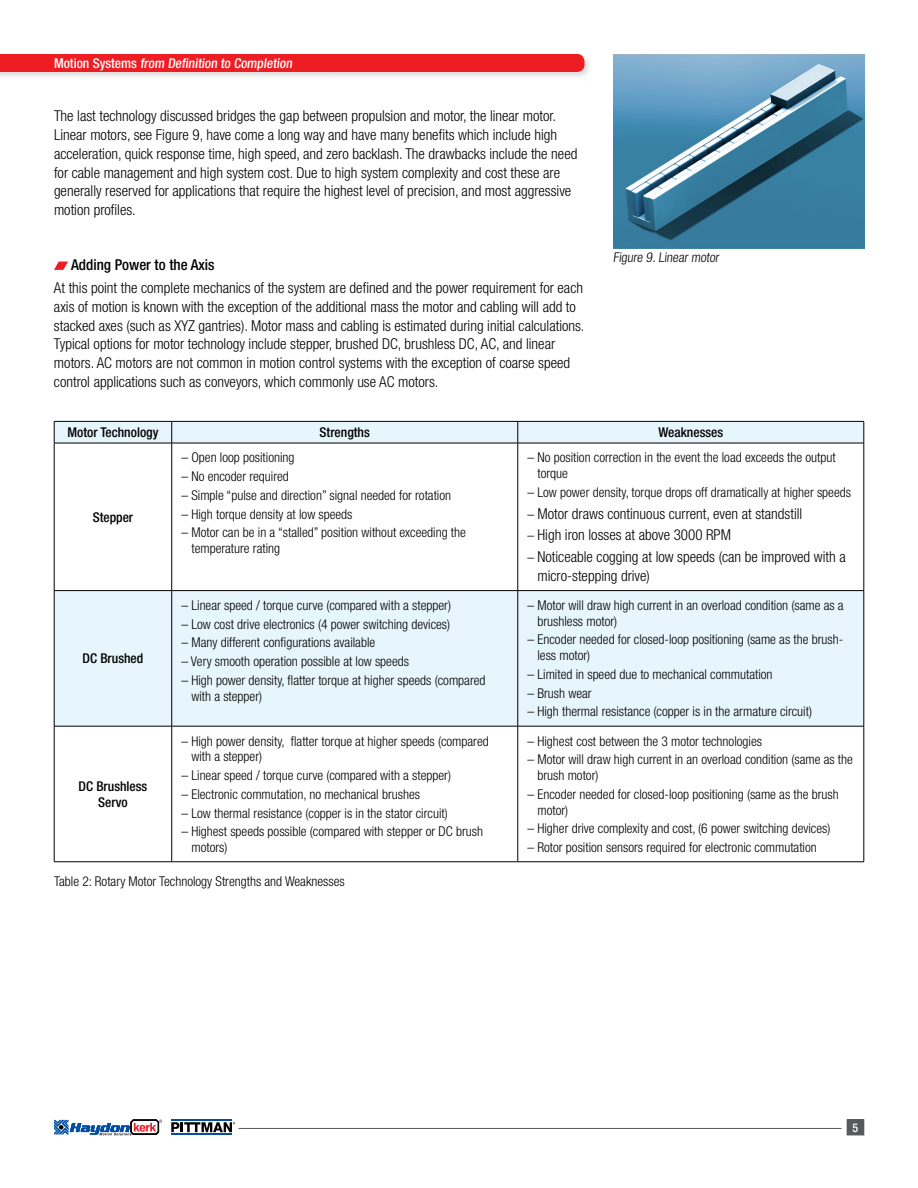
<style>
.page{position:relative;width:918px;height:1188px;background:#fff}
.page>*{position:absolute;margin:0;border:0;box-sizing:border-box;transform-origin:0 0}
.t1{font:300 condensed 15px/18.8px "Helvetica Neue LT Std";color:#000}
.t2{font:500 condensed 15px "Helvetica Neue LT Std";color:#000}
.t3{font:300 condensed 13.5px/15.8px "Helvetica Neue LT Std";color:#000}
.t4{font:500 condensed 13.5px/15.8px "Helvetica Neue LT Std";color:#000;text-align:center}
.t5{font:500 condensed 13.5px "Helvetica Neue LT Std";color:#fff}
.t6{font:500 condensed 12px "Helvetica Neue LT Std";color:#fff}
.s1{font-size:13.5px}
</style>
<div class="page">
<hr style="left:238px;top:1128px;width:604px;height:1px;background:#58595b">
<svg style="left:54px;top:1120px;width:108px;height:15px"></svg>
<svg style="left:171px;top:1122px;width:64px;height:10px"></svg>
<hr style="left:171px;top:1133px;width:61px;height:2px;background:#034ea2">
<hr style="left:171px;top:1120px;width:61px;height:1px;background:#034ea2">
<div style="left:0;top:53px;width:592px;height:27px;background:#000;opacity:.14"></div>
<div style="left:0;top:54px;width:585px;height:18px;background:#ed1d24"></div>
<div style="left:847px;top:1120px;width:17px;height:15px;background:#58595b"></div>
<svg style="left:54px;top:262px;width:14px;height:8px"></svg>
<img style="left:613px;top:54px;width:251px;height:194px">
<div style="left:55px;top:591px;width:809px;height:135px;background:#e7f6fd"></div>
<svg style="left:54px;top:421px;width:811px;height:22px"></svg>
<hr style="left:54px;top:443px;width:118px;height:1px;background:#000">
<hr style="left:54px;top:443px;width:1px;height:147px;background:#000">
<hr style="left:172px;top:443px;width:346px;height:1px;background:#000">
<hr style="left:171px;top:443px;width:1px;height:147px;background:#000">
<hr style="left:518px;top:443px;width:346px;height:1px;background:#000">
<hr style="left:518px;top:443px;width:1px;height:147px;background:#000">
<hr style="left:864px;top:443px;width:1px;height:147px;background:#000">
<hr style="left:54px;top:590px;width:118px;height:1px;background:#000">
<hr style="left:54px;top:591px;width:1px;height:135px;background:#000">
<hr style="left:172px;top:590px;width:346px;height:1px;background:#000">
<hr style="left:171px;top:591px;width:1px;height:135px;background:#000">
<hr style="left:518px;top:590px;width:346px;height:1px;background:#000">
<hr style="left:518px;top:591px;width:1px;height:135px;background:#000">
<hr style="left:864px;top:591px;width:1px;height:135px;background:#000">
<hr style="left:54px;top:726px;width:118px;height:1px;background:#000">
<hr style="left:54px;top:726px;width:1px;height:136px;background:#000">
<hr style="left:172px;top:726px;width:346px;height:1px;background:#000">
<hr style="left:171px;top:726px;width:1px;height:136px;background:#000">
<hr style="left:518px;top:726px;width:346px;height:1px;background:#000">
<hr style="left:518px;top:726px;width:1px;height:136px;background:#000">
<hr style="left:864px;top:726px;width:1px;height:136px;background:#000">
<hr style="left:54px;top:862px;width:118px;height:1px;background:#000">
<hr style="left:172px;top:862px;width:346px;height:1px;background:#000">
<hr style="left:518px;top:862px;width:346px;height:1px;background:#000">
<p class="t5" style="left:54px;top:55px;width:242px">Motion Systems from Definition to Completion</p>
<p class="t1" style="left:54px;top:107px;width:525px">The last technology discussed bridges the gap between propulsion and motor, the linear motor.<br>Linear motors, see Figure 9, have come a long way and have many benefits which include high acceleration, quick response time, high speed, and zero backlash. The drawbacks include the need for cable management and high system cost. Due to high system complexity and cost these are generally reserved for applications that require the highest level of precision, and most aggressive motion profiles.</p>
<p class="t2" style="left:71px;top:256px;width:145px">Adding Power to the Axis</p>
<p class="t1" style="left:54px;top:278px;width:532px">At this point the complete mechanics of the system are defined and the power requirement for each axis of motion is known with the exception of the additional mass the motor and cabling will add to stacked axes (such as XYZ gantries). Motor mass and cabling is estimated during initial calculations.<br>Typical options for motor technology include stepper, brushed DC, brushless DC, AC, and linear motors. AC motors are not common in motion control systems with the exception of coarse speed control applications such as conveyors, which commonly use AC motors.</p>
<p class="t3" style="left:613px;top:249px;width:109px">Figure 9. Linear motor</p>
<p class="t4" style="left:67px;top:424px;width:93px">Motor Technology</p>
<p class="t4" style="left:320px;top:424px;width:52px">Strengths</p>
<p class="t4" style="left:658px;top:424px;width:66px">Weaknesses</p>
<p class="t4" style="left:93px;top:509px;width:42px">Stepper</p>
<p class="t4" style="left:83px;top:650px;width:62px">DC Brushed</p>
<p class="t4" style="left:79px;top:778px;width:70px">DC Brushless<br>Servo</p>
<p class="t3" style="left:181px;top:450px;width:115px">– Open loop positioning</p>
<p class="t3" style="left:181px;top:468px;width:109px">– No encoder required</p>
<p class="t3" style="left:181px;top:487px;width:271px">– Simple “pulse and direction” signal needed for rotation</p>
<p class="t3" style="left:181px;top:506px;width:173px">– High torque density at low speeds</p>
<p class="t3" style="left:191px;top:525px;width:276px;text-indent:-10px">– Motor can be in a “stalled” position without exceeding the temperature rating</p>
<p class="t3" style="left:181px;top:597px;width:271px">– Linear speed / torque curve (compared with a stepper)</p>
<p class="t3" style="left:181px;top:616px;width:270px">– Low cost drive electronics (4 power switching devices)</p>
<p class="t3" style="left:181px;top:635px;width:195px">– Many different configurations available</p>
<p class="t3" style="left:181px;top:653px;width:229px">– Very smooth operation possible at low speeds</p>
<p class="t3" style="left:191px;top:672px;width:296px;text-indent:-10px">– High power density, flatter torque at higher speeds (compared with a stepper)</p>
<p class="t3" style="left:191px;top:733px;width:299px;text-indent:-10px">– High power density, flatter torque at higher speeds (compared with a stepper)</p>
<p class="t3" style="left:181px;top:767px;width:271px">– Linear speed / torque curve (compared with a stepper)</p>
<p class="t3" style="left:181px;top:786px;width:240px">– Electronic commutation, no mechanical brushes</p>
<p class="t3" style="left:181px;top:805px;width:268px">– Low thermal resistance (copper is in the stator circuit)</p>
<p class="t3" style="left:191px;top:824px;width:293px;text-indent:-10px">– Highest speeds possible (compared with stepper or DC brush motors)</p>
<p class="t3" style="left:54px;top:874px;width:292px">Table 2: Rotary Motor Technology Strengths and Weaknesses</p>
<p class="t3" style="left:537px;top:450px;width:300px;text-indent:-10px">– No position correction in the event the load exceeds the output torque</p>
<p class="t3" style="left:527px;top:484px;width:325px">– Low power density, torque drops off dramatically at higher speeds</p>
<p class="t1" style="left:527px;top:504px;width:276px"><span class="s1">–</span> Motor draws continuous current, even at standstill</p>
<p class="t1" style="left:527px;top:526px;width:205px"><span class="s1">–</span> High iron losses at above 3000 RPM</p>
<p class="t1" style="left:537px;top:547px;width:310px;text-indent:-10px"><span class="s1">–</span> Noticeable cogging at low speeds (can be improved with a micro-stepping drive)</p>
<p class="t3" style="left:537px;top:597px;width:308px;text-indent:-10px">– Motor will draw high current in an overload condition (same as a brushless motor)</p>
<p class="t3" style="left:537px;top:632px;width:307px;text-indent:-10px">– Encoder needed for closed-loop positioning (same as the brush&shy;less motor)</p>
<p class="t3" style="left:527px;top:666px;width:247px">– Limited in speed due to mechanical commutation</p>
<p class="t3" style="left:527px;top:685px;width:66px">– Brush wear</p>
<p class="t3" style="left:527px;top:704px;width:286px">– High thermal resistance (copper is in the armature circuit)</p>
<p class="t3" style="left:527px;top:733px;width:236px">– Highest cost between the 3 motor technologies</p>
<p class="t3" style="left:537px;top:752px;width:317px;text-indent:-10px">– Motor will draw high current in an overload condition (same as the brush motor)</p>
<p class="t3" style="left:537px;top:786px;width:303px;text-indent:-10px">– Encoder needed for closed-loop positioning (same as the brush motor)</p>
<p class="t3" style="left:527px;top:821px;width:304px">– Higher drive complexity and cost, (6 power switching devices)</p>
<p class="t3" style="left:527px;top:839px;width:291px">– Rotor position sensors required for electronic commutation</p>
<p class="t6" style="left:853px;top:1120px;width:7px">5</p>
</div>
